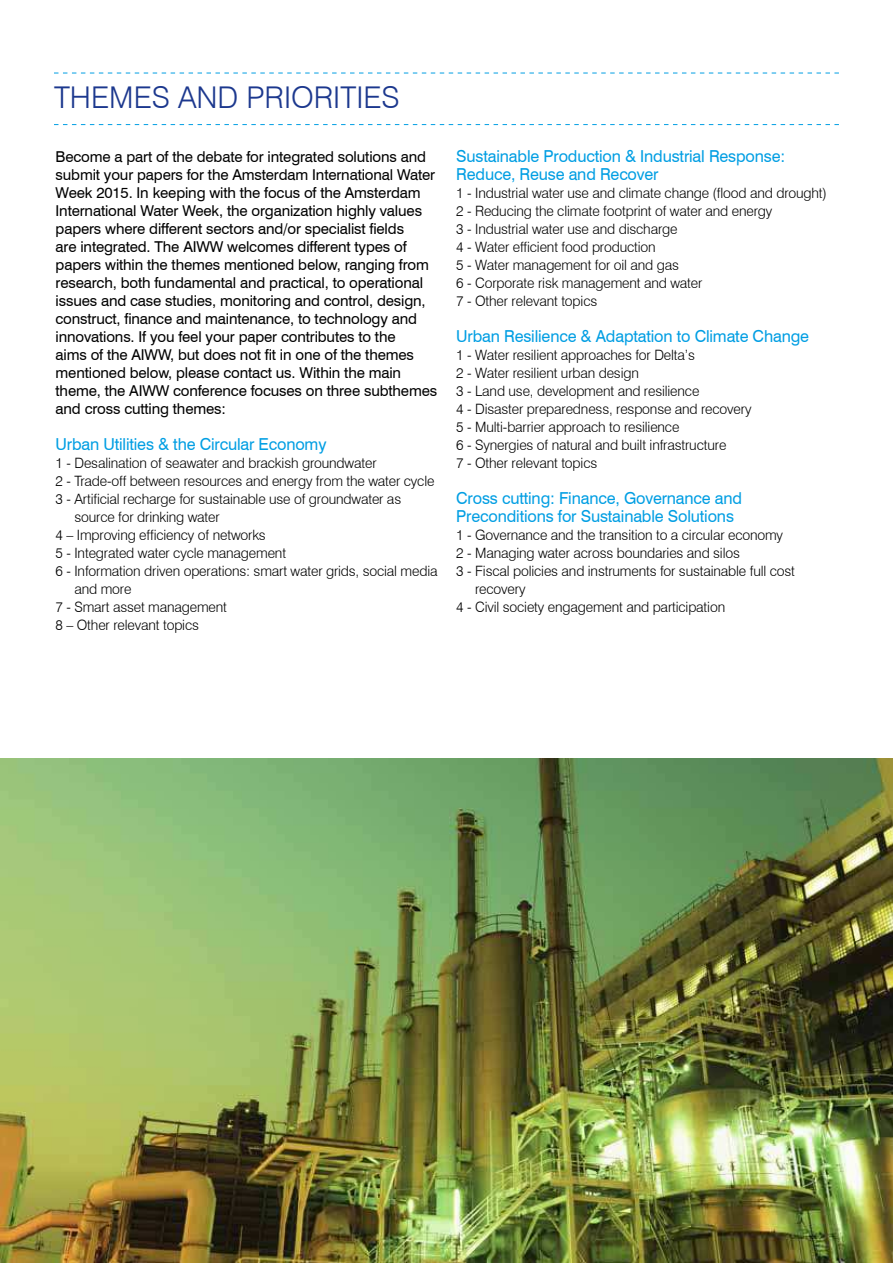
<style>
.page{position:relative;width:893px;height:1263px;background:#fff}
.page>*{position:absolute;margin:0;border:0;box-sizing:border-box;transform-origin:0 0}
.t1{font:300 30px "Swiss 721 BT";color:#1c388e}
.t2{font:16.5px/18px "Swiss 721 BT";letter-spacing:-.01em;color:#009ee3}
.t3{font:15px/18px "Swiss 721 BT";letter-spacing:-.01em;color:#000}
.t4{font:300 14.25px/18px "Swiss 721 BT";letter-spacing:-.01em;color:#000}
</style>
<div class="page">
<svg style="left:54px;top:73px;width:785px;height:1px"></svg>
<svg style="left:54px;top:124px;width:785px;height:1px"></svg>
<img style="left:0;top:758px;width:893px;height:505px">
<h1 class="t1" style="left:54px;top:86px;width:347px">THEMES AND PRIORITIES</h1>
<p class="t3" style="left:56px;top:149px;width:383px">Become a part of the debate for integrated solutions and submit your papers for the Amsterdam International Water Week 2015. In keeping with the focus of the Amsterdam International Water Week, the organization highly values papers where different sectors and/or specialist fields<br>are integrated. The AIWW welcomes different types of papers within the themes mentioned below, ranging from research, both fundamental and practical, to operational issues and case studies, monitoring and control, design, construct, finance and maintenance, to technology and innovations. If you feel your paper contributes to the<br>aims of the AIWW, but does not fit in one of the themes mentioned below, please contact us. Within the main theme, the AIWW conference focuses on three subthemes and cross cutting themes:</p>
<p class="t2" style="left:56px;top:437px;width:272px">Urban Utilities &amp; the Circular economy</p>
<p class="t4" style="left:56px;top:455px;width:323px">1 - Desalination of seawater and brackish groundwater</p>
<p class="t4" style="left:56px;top:473px;width:380px">2 - Trade-off between resources and energy from the water cycle</p>
<p class="t4" style="left:56px;top:491px;width:347px">3 - Artificial recharge for sustainable use of groundwater as</p>
<p class="t4" style="left:74px;top:509px;width:147px">source for drinking water</p>
<p class="t4" style="left:56px;top:527px;width:212px">4 – Improving efficiency of networks</p>
<p class="t4" style="left:56px;top:545px;width:232px">5 - Integrated water cycle management</p>
<p class="t4" style="left:56px;top:563px;width:383px">6 - Information driven operations: smart water grids, social media</p>
<p class="t4" style="left:74px;top:581px;width:58px">and more</p>
<p class="t4" style="left:56px;top:599px;width:173px">7 - Smart asset management</p>
<p class="t4" style="left:56px;top:617px;width:145px">8 – Other relevant topics</p>
<p class="t2" style="left:456px;top:149px;width:330px">Sustainable Production &amp; Industrial response: reduce, reuse and recover</p>
<p class="t4" style="left:456px;top:185px;width:372px">1 - Industrial water use and climate change (flood and drought)<br>2 - Reducing the climate footprint of water and energy<br>3 - Industrial water use and discharge<br>4 - Water efficient food production<br>5 - Water management for oil and gas<br>6 - Corporate risk management and water<br>7 - Other relevant topics</p>
<p class="t2" style="left:456px;top:329px;width:354px">Urban resilience &amp; Adaptation to Climate Change</p>
<p class="t4" style="left:456px;top:347px;width:297px">1 - Water resilient approaches for Delta’s<br>2 - Water resilient urban design<br>3 - Land use, development and resilience<br>4 - Disaster preparedness, response and recovery 5 - Multi-barrier approach to resilience<br>6 - Synergies of natural and built infrastructure<br>7 - Other relevant topics</p>
<p class="t2" style="left:456px;top:491px;width:287px">Cross cutting: finance, Governance and<br>Preconditions for Sustainable Solutions</p>
<p class="t4" style="left:456px;top:527px;width:328px">1 - Governance and the transition to a circular economy</p>
<p class="t4" style="left:456px;top:545px;width:285px">2 - Managing water across boundaries and silos</p>
<p class="t4" style="left:456px;top:563px;width:340px">3 - Fiscal policies and instruments for sustainable full cost</p>
<p class="t4" style="left:475px;top:581px;width:52px">recovery</p>
<p class="t4" style="left:456px;top:599px;width:270px">4 - Civil society engagement and participation</p>
</div>
